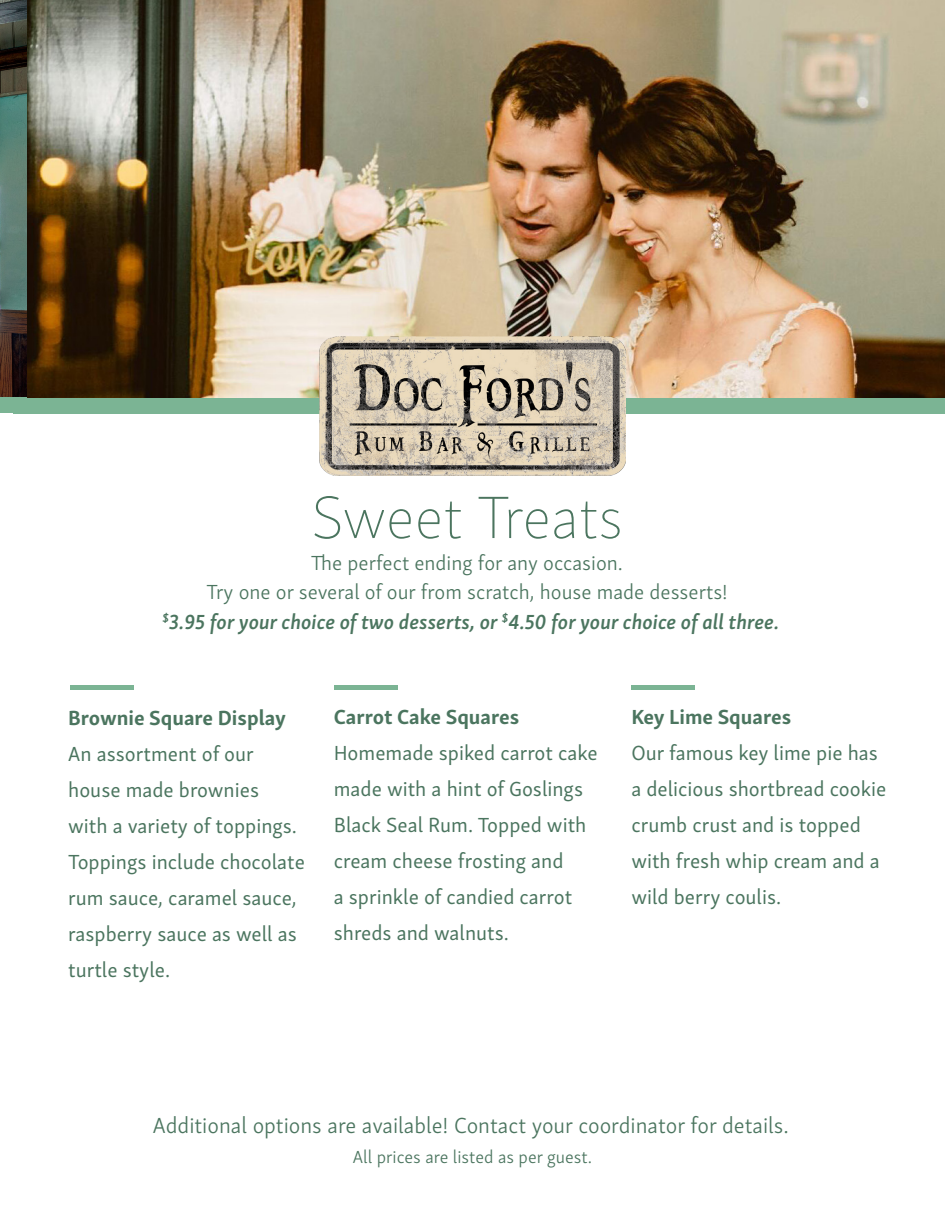
<style>
.page{position:relative;width:945px;height:1215px;background:#fff}
.page>*{position:absolute;margin:0;border:0;box-sizing:border-box;transform-origin:0 0}
.t1{font:100 61.5px "Skolar Sans";color:#4b755f}
.t2{font:300 22.5px "Skolar Sans";color:#4b755f}
.t3{font:21px/36px "Skolar Sans";color:#4b755f}
.t4{font:300 21px "Skolar Sans";color:#4b755f}
.t5{font:italic 600 21px "Skolar Sans";color:#4b755f}
.t6{font:700 21px "Skolar Sans";color:#4b755f}
.t7{font:300 18px "Skolar Sans";color:#4b755f}
</style>
<div class="page">
<img style="left:27px;top:0;width:918px;height:398px">
<hr style="left:334px;top:686px;width:64px;height:4px;background:#7bb494">
<hr style="left:70px;top:686px;width:63px;height:4px;background:#7bb494">
<hr style="left:631px;top:686px;width:64px;height:4px;background:#7bb494">
<div style="left:14px;top:398px;width:931px;height:16px;background:#7bb494"></div>
<img style="left:320px;top:336px;width:305px;height:140px">
<img style="left:0;top:0;width:27px;height:398px">
<div style="left:0;top:398px;width:27px;height:15px;background:#7bb494"></div>
<p class="t1" style="left:311px;top:474px;width:313px">Sweet Treats</p>
<p class="t4" style="left:311px;top:547px;width:313px">The perfect ending for any occasion.</p>
<p class="t4" style="left:207px;top:576px;width:523px">Try one or several of our from scratch, house made desserts!</p>
<p class="t5" style="left:162px;top:605px;width:618px"><sup>$</sup>3.95 for your choice of two desserts, or <sup>$</sup>4.50 for your choice of all three.</p>
<p class="t6" style="left:68px;top:701px;width:219px">Brownie Square Display</p>
<p class="t3" style="left:68px;top:734px;width:238px">An assortment of our house made brownies<br>with a variety of toppings.<br>Toppings include chocolate rum sauce, caramel sauce, raspberry sauce as well as turtle style.</p>
<p class="t6" style="left:334px;top:700px;width:187px">Carrot Cake Squares</p>
<p class="t3" style="left:334px;top:734px;width:265px">Homemade spiked carrot cake made with a hint of Goslings<br>Black Seal Rum. Topped with cream cheese frosting and<br>a sprinkle of candied carrot shreds and walnuts.</p>
<p class="t6" style="left:631px;top:700px;width:161px">Key Lime Squares</p>
<p class="t3" style="left:631px;top:734px;width:257px">Our famous key lime pie has a delicious shortbread cookie crumb crust and is topped with fresh whip cream and a wild berry coulis.</p>
<p class="t2" style="left:153px;top:1108px;width:637px">Additional options are available! Contact your coordinator for details.</p>
<p class="t7" style="left:353px;top:1144px;width:241px">All prices are listed as per guest.</p>
</div>
